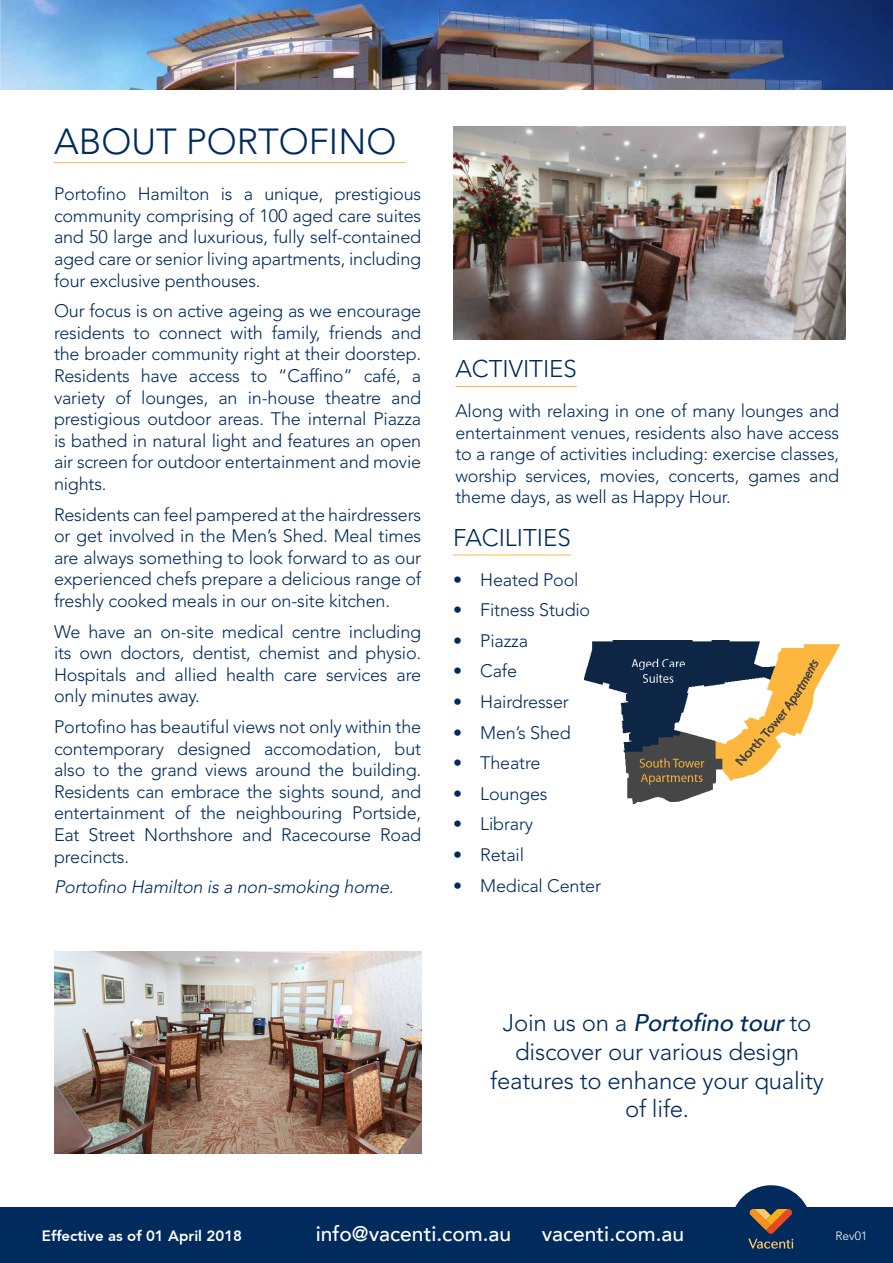
<style>
.page{position:relative;width:893px;height:1263px;background:#fff}
.page>*{position:absolute;margin:0;border:0;box-sizing:border-box;transform-origin:0 0}
.t1{font:300 36px "Avenir LT Std";color:#002b5c}
.t2{font:300 24px/28.8px "Avenir LT Std";letter-spacing:-.01em;color:#002b5c;text-align:center}
.t3{font:italic 500 24px "Avenir LT";color:#002b5c}
.t4{font:500 21px "Avenir LT";color:#fff}
.t5{font:300 18px/21.6px "Avenir LT Std";letter-spacing:-.01em;color:#002b5c;text-align:justify}
.t6{font:italic 300 18px "Avenir LT Std";color:#002b5c}
.t7{font:800 15px "Avenir";color:#fff}
.t8{font:300 12px "Avenir LT Std";color:#fff}
.s1{font-family:"Avenir LT Std";font-weight:300;font-style:normal}
</style>
<div class="page">
<div style="left:0;top:1208px;width:893px;height:55px;background:#002b5c"></div>
<div style="left:731px;top:1185px;width:80px;height:78px;background:#002b5c;border-radius:50%"></div>
<svg style="left:748px;top:1209px;width:45px;height:40px"></svg>
<img style="left:453px;top:126px;width:393px;height:214px">
<img style="left:585px;top:640px;width:255px;height:163px">
<img style="left:54px;top:951px;width:367px;height:203px">
<img style="left:0;top:0;width:893px;height:90px">
<hr style="left:455px;top:386px;width:122px;height:1px;background:#fcb840">
<hr style="left:453px;top:555px;width:118px;height:1px;background:#fcb840">
<hr style="left:54px;top:162px;width:352px;height:1px;background:#fcb840">
<h1 class="t1" style="left:54px;top:120px;width:344px">ABOUT PORTOFINO</h1>
<p class="t5" style="left:54px;top:183px;width:369px">Portofino Hamilton is a unique, prestigious community comprising of 100 aged care suites and 50 large and luxurious, fully self-contained aged care or senior living apartments, including four exclusive penthouses.</p>
<p class="t5" style="left:54px;top:300px;width:369px">Our focus is on active ageing as we encourage residents to connect with family, friends and the broader community right at their doorstep.<br>Residents have access to “Caffino” café, a variety of lounges, an in-house theatre and prestigious outdoor areas. The internal Piazza is bathed in natural light and features an open air screen for outdoor entertainment and movie nights.</p>
<p class="t5" style="left:54px;top:504px;width:369px">Residents can feel pampered at the hairdressers or get involved in the Men’s Shed. Meal times are always something to look forward to as our experienced chefs prepare a delicious range of freshly cooked meals in our on-site kitchen.</p>
<p class="t5" style="left:54px;top:621px;width:369px">We have an on-site medical centre including its own doctors, dentist, chemist and physio.<br>Hospitals and allied health care services are only minutes away.</p>
<p class="t5" style="left:54px;top:716px;width:369px">Portofino has beautiful views not only within the contemporary designed accomodation, but also to the grand views around the building.<br>Residents can embrace the sights sound, and entertainment of the neighbouring Portside, Eat Street Northshore and Racecourse Road precincts.</p>
<p class="t6" style="left:54px;top:876px;width:345px">Portofino Hamilton is a non-smoking home.</p>
<h2 class="t2" style="left:455px;top:355px;width:123px">ACTIVITIES</h2>
<p class="t5" style="left:455px;top:400px;width:385px">Along with relaxing in one of many lounges and entertainment venues, residents also have access to a range of activities including: exercise classes, worship services, movies, concerts, games and theme days, as well as Happy Hour.</p>
<h2 class="t2" style="left:453px;top:523px;width:119px">FACILITIES</h2>
<p class="t5" style="left:453px;top:569px;width:127px">• Heated Pool</p>
<p class="t5" style="left:453px;top:599px;width:139px">• Fitness Studio</p>
<p class="t5" style="left:453px;top:630px;width:76px">• Piazza</p>
<p class="t5" style="left:453px;top:660px;width:65px">• Cafe</p>
<p class="t5" style="left:453px;top:691px;width:117px">• Hairdresser</p>
<p class="t5" style="left:453px;top:722px;width:119px">• Men’s Shed</p>
<p class="t5" style="left:453px;top:752px;width:89px">• Theatre</p>
<p class="t5" style="left:453px;top:783px;width:96px">• Lounges</p>
<p class="t5" style="left:453px;top:813px;width:81px">• Library</p>
<p class="t5" style="left:453px;top:844px;width:72px">• Retail</p>
<p class="t5" style="left:453px;top:875px;width:149px">• Medical Center</p>
<h2 class="t3" style="left:503px;top:1009px;width:310px"><span class="s1">J o i n u s o n a</span> Portofino tour<span class="s1">t o</span></h2>
<h2 class="t2" style="left:490px;top:1037px;width:335px">discover our various design features to enhance your quality of life.</h2>
<p class="t7" style="left:42px;top:1227px;width:202px">Effective as of 01 April 2018</p>
<p class="t4" style="left:316px;top:1221px;width:197px">info@vacenti.com.au</p>
<p class="t4" style="left:542px;top:1222px;width:144px">vacenti.com.au</p>
<p class="t8" style="left:835px;top:1229px;width:33px">Rev01</p>
</div>
